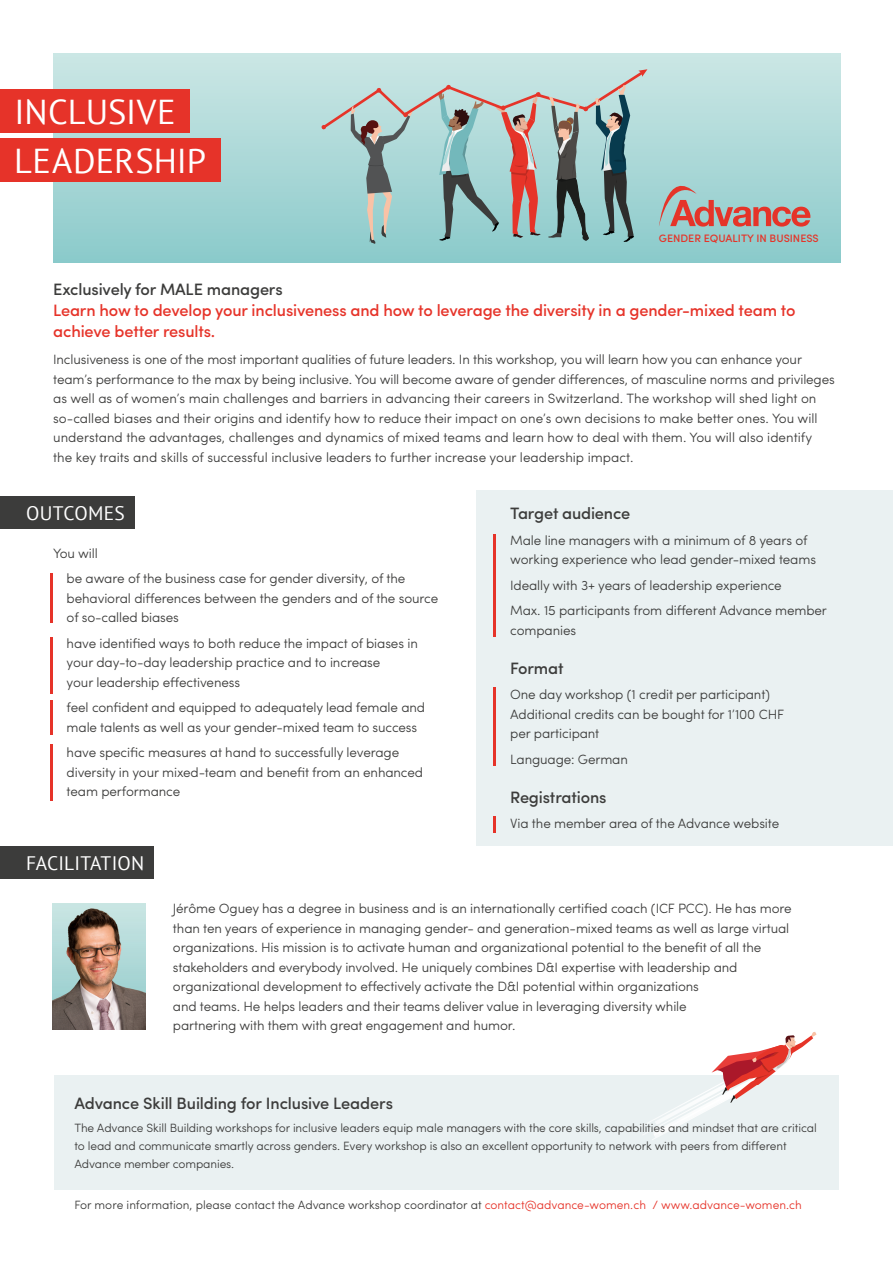
<style>
.page{position:relative;width:893px;height:1263px;background:#fff}
.page>*{position:absolute;margin:0;border:0;box-sizing:border-box;transform-origin:0 0}
.t1{font:34.5px "PT Sans";letter-spacing:.005em;color:#fff}
.t2{font:19.5px "PT Sans";letter-spacing:.01em;color:#fff}
.t3{font:500 16.5px/21px "Sofia Pro";letter-spacing:-.01em;color:#e63329}
.t4{font:500 16.5px "Sofia Pro";letter-spacing:-.01em;color:#3c3c3b}
.t5{font:300 13.5px/19.5px "Sofia Pro";letter-spacing:-.01em;color:#3c3c3b}
.t6{font:300 12px/18px "Sofia Pro";letter-spacing:-.01em;color:#3c3c3b}
.t7{font:500 10.8px "Sofia Pro";color:#e53429}
.s1{color:#e63329}
</style>
<div class="page">
<div style="left:54px;top:1075px;width:785px;height:114px;background:#eaf1f2"></div>
<svg style="left:641px;top:1032px;width:175px;height:108px"></svg>
<div style="left:54px;top:54px;width:786px;height:208px;background:linear-gradient(to bottom,#cce6e5,#8ccacb)"></div>
<svg style="left:320px;top:68px;width:327px;height:176px;background:#a1bab9"></svg>
<div style="left:0;top:846px;width:154px;height:33px;background:#3c3c3b"></div>
<div style="left:476px;top:490px;width:417px;height:355px;background:#eaf1f2"></div>
<div style="left:0;top:138px;width:220px;height:43px;background:#e63329"></div>
<div style="left:0;top:89px;width:190px;height:44px;background:#e63329"></div>
<hr style="left:493px;top:534px;width:3px;height:103px;background:#e63329">
<div style="left:0;top:496px;width:134px;height:33px;background:#3c3c3b"></div>
<hr style="left:50px;top:573px;width:3px;height:49px;background:#e63329">
<hr style="left:50px;top:637px;width:3px;height:57px;background:#e63329">
<hr style="left:50px;top:744px;width:3px;height:57px;background:#e63329">
<hr style="left:50px;top:701px;width:3px;height:34px;background:#e63329">
<svg style="left:659px;top:178px;width:151px;height:49px;background:#b0aba8"></svg>
<hr style="left:493px;top:688px;width:3px;height:78px;background:#e63329">
<hr style="left:493px;top:816px;width:3px;height:16px;background:#e63329">
<img style="left:53px;top:903px;width:92px;height:126px">
<h1 class="t1" style="left:15px;top:90px;width:163px">INCLUSIVE</h1>
<h1 class="t1" style="left:14px;top:139px;width:194px">LEADERSHIP</h1>
<p class="t7" style="left:659px;top:230px;width:161px">GENDER EQUALITY IN BUSINESS</p>
<p class="t4" style="left:53px;top:277px;width:231px">Exclusively for MALE managers</p>
<p class="t3" style="left:53px;top:298px;width:744px">Learn how to develop your inclusiveness and how to leverage the diversity in a gender-mixed team to achieve better results.</p>
<p class="t5" style="left:53px;top:349px;width:783px">Inclusiveness is one of the most important qualities of future leaders. In this workshop, you will learn how you can enhance your team’s performance to the max by being inclusive. You will become aware of gender differences, of masculine norms and privileges as well as of women’s main challenges and barriers in advancing their careers in Switzerland. The workshop will shed light on so-called biases and their origins and identify how to reduce their impact on one’s own decisions to make better ones. You will understand the advantages, challenges and dynamics of mixed teams and learn how to deal with them. You will also identify<br>the key traits and skills of successful inclusive leaders to further increase your leadership impact.</p>
<h2 class="t2" style="left:26px;top:501px;width:100px">OUTCOMES</h2>
<p class="t5" style="left:67px;top:539px;width:340px;line-height:25.5px;text-indent:-14px">You will<br>be aware of the business case for gender diversity, of the</p>
<p class="t5" style="left:67px;top:587px;width:373px">behavioral differences between the genders and of the source of so-called biases</p>
<p class="t5" style="left:67px;top:632px;width:353px">have identified ways to both reduce the impact of biases in your day-to-day leadership practice and to increase<br>your leadership effectiveness</p>
<p class="t5" style="left:67px;top:697px;width:360px">feel confident and equipped to adequately lead female and male talents as well as your gender-mixed team to success</p>
<p class="t5" style="left:67px;top:742px;width:358px">have specific measures at hand to successfully leverage diversity in your mixed-team and benefit from an enhanced team performance</p>
<h2 class="t2" style="left:26px;top:851px;width:119px">FACILITATION</h2>
<p class="t4" style="left:510px;top:501px;width:121px">Target audience</p>
<p class="t5" style="left:510px;top:529px;width:307px">Male line managers with a minimum of 8 years of working experience who lead gender-mixed teams</p>
<p class="t5" style="left:510px;top:571px;width:318px;line-height:25.5px">Ideally with 3+ years of leadership experience<br>Max. 15 participants from different Advance member</p>
<p class="t5" style="left:510px;top:619px;width:67px">companies</p>
<p class="t4" style="left:510px;top:656px;width:55px">Format</p>
<p class="t5" style="left:510px;top:684px;width:275px">One day workshop (1 credit per participant)<br>Additional credits can be bought for 1’100 CHF per participant</p>
<p class="t5" style="left:510px;top:748px;width:119px">Language: German</p>
<p class="t4" style="left:510px;top:785px;width:98px">Registrations</p>
<p class="t5" style="left:510px;top:813px;width:271px">Via the member area of the Advance website</p>
<p class="t5" style="left:173px;top:898px;width:620px">Jérôme Oguey has a degree in business and is an internationally certified coach (ICF PCC). He has more than ten years of experience in managing gender- and generation-mixed teams as well as large virtual organizations. His mission is to activate human and organizational potential to the benefit of all the stakeholders and everybody involved. He uniquely combines D&amp;I expertise with leadership and organizational development to effectively activate the D&amp;I potential within organizations<br>and teams. He helps leaders and their teams deliver value in leveraging diversity while<br>partnering with them with great engagement and humor.</p>
<p class="t4" style="left:74px;top:1090px;width:320px">Advance Skill Building for Inclusive Leaders</p>
<p class="t6" style="left:74px;top:1118px;width:744px">The Advance Skill Building workshops for inclusive leaders equip male managers with the core skills, capabilities and mindset that are critical to lead and communicate smartly across genders. Every workshop is also an excellent opportunity to network with peers from different<br>Advance member companies.</p>
<p class="t6" style="left:74px;top:1195px;width:729px">For more information, please contact the Advance workshop coordinator at <span class="s1">contact@advance-women.ch / www.advance-women.ch</span></p>
</div>
